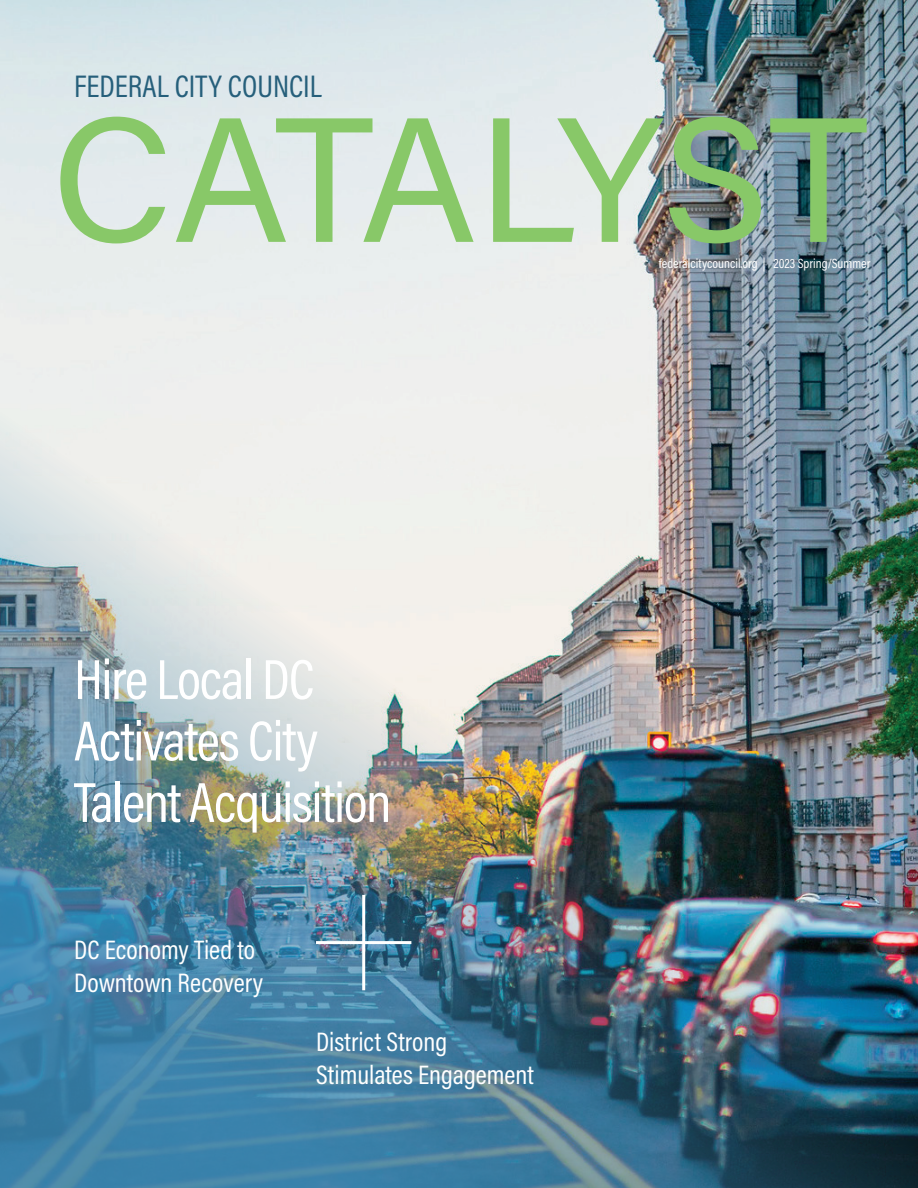
<style>
.page{position:relative;width:918px;height:1188px;background:#fff}
.page>*{position:absolute;margin:0;border:0;box-sizing:border-box;transform-origin:0 0}
.t1{font:177.6px "Acumin Variable Concept";letter-spacing:-.005em;color:#88c868}
.t2{font:57px/61.5px "Acumin Variable Concept";letter-spacing:-.025em;color:#fff}
.t3{font:31.5px "Acumin Variable Concept";color:#265f7b}
.t4{font:27px/33px "Acumin Variable Concept";color:#fff}
.t5{font:13.5px "Acumin Variable Concept";color:#fff}
</style>
<div class="page">
<img style="left:0;top:0;width:918px;height:330px">
<img style="left:0;top:330px;width:918px;height:858px">
<hr style="left:362px;top:895px;width:3px;height:95px;background:#fff">
<hr style="left:316px;top:941px;width:95px;height:3px;background:#fff">
<p class="t3" style="left:74px;top:64px;width:249px">FEDERAL CITY COUNCIL</p>
<p class="t1" style="left:51px;top:58px;width:818px">CATALYST</p>
<p class="t5" style="left:659px;top:254px;width:213px">federalcitycouncil.org | 2023 Spring/Summer</p>
<p class="t2" style="left:74px;top:646px;width:319px">Hire Local DC<br>Activates City<br>Talent Acquisition</p>
<p class="t4" style="left:74px;top:933px;width:191px">DC Economy Tied to<br>Downtown Recovery</p>
<p class="t4" style="left:316px;top:1024px;width:220px">District Strong<br>Stimulates Engagement</p>
</div>
